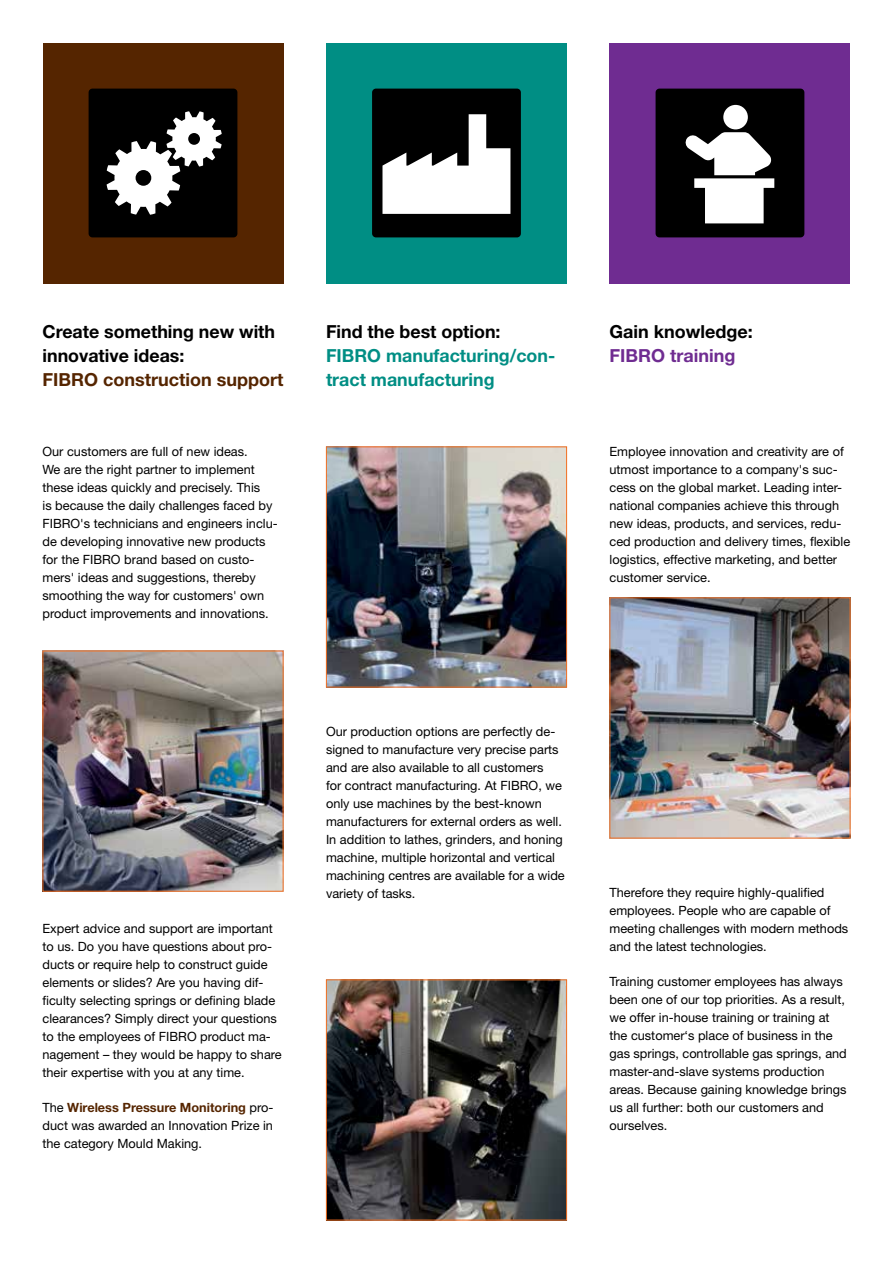
<style>
.page{position:relative;width:893px;height:1263px;background:#fff}
.page>*{position:absolute;margin:0;border:0;box-sizing:border-box;transform-origin:0 0}
.t1{font:700 18px/24px "Helvetica Neue LT Pro";color:#000}
.t2{font:700 18px/24px "Helvetica Neue LT Pro";color:#008e84}
.t3{font:700 18px "Helvetica Neue LT Pro";color:#552500}
.t4{font:700 18px "Helvetica Neue LT Pro";color:#6f2c91}
.t5{font:12.75px/18px "Helvetica Neue LT Pro";color:#000}
.s1{font-weight:700;color:#552500}
</style>
<div class="page">
<img style="left:45px;top:653px;width:236px;height:236px">
<img style="left:328px;top:981px;width:237px;height:237px">
<div style="left:326px;top:979px;width:241px;height:241px;border:1px solid #f36f21"></div>
<img style="left:328px;top:448px;width:237px;height:237px">
<div style="left:326px;top:446px;width:241px;height:241px;border:1px solid #f36f21"></div>
<img style="left:611px;top:599px;width:237px;height:237px">
<div style="left:609px;top:597px;width:241px;height:241px;border:1px solid #f36f21"></div>
<div style="left:326px;top:43px;width:241px;height:240px;background:#008e84"></div>
<div style="left:609px;top:43px;width:241px;height:240px;background:#6f2c91"></div>
<div style="left:372px;top:89px;width:149px;height:148px;background:#000;border-radius:4px"></div>
<svg style="left:382px;top:114px;width:128px;height:100px"></svg>
<div style="left:656px;top:89px;width:148px;height:148px;background:#000;border-radius:4px"></div>
<div style="left:723px;top:105px;width:25px;height:24px;background:#fff;border-radius:50%"></div>
<svg style="left:685px;top:132px;width:89px;height:91px"></svg>
<div style="left:43px;top:43px;width:240px;height:240px;background:#552500"></div>
<div style="left:89px;top:89px;width:148px;height:148px;background:#000;border-radius:4px"></div>
<svg style="left:107px;top:111px;width:115px;height:104px"></svg>
<h1 class="t1" style="left:43px;top:319px;width:234px">Create something new with innovative ideas:</h1>
<h1 class="t3" style="left:43px;top:368px;width:242px">FIBRO construction support</h1>
<p class="t5" style="left:43px;top:442px;width:237px">Our customers are full of new ideas.<br>We are the right partner to implement these ideas quickly and precisely. This<br>is because the daily challenges faced by FIBRO's technicians and engineers inclu&shy;de developing innovative new products for the FIBRO brand based on custo&shy;mers' ideas and suggestions, thereby smoothing the way for customers' own product improvements and innovations.</p>
<p class="t5" style="left:43px;top:919px;width:241px">Expert advice and support are important to us. Do you have questions about pro&shy;ducts or require help to construct guide elements or slides? Are you having dif&shy;ficulty selecting springs or defining blade clearances? Simply direct your questions to the employees of FIBRO product ma&shy;nagement – they would be happy to share their expertise with you at any time.</p>
<p class="t5" style="left:43px;top:1098px;width:232px;text-align:justify">The <span class="s1">Wireless Pressure Monitoring</span> pro&shy;duct was awarded an Innovation Prize in the category Mould Making.</p>
<h1 class="t1" style="left:326px;top:319px;width:176px">Find the best option:</h1>
<h1 class="t2" style="left:326px;top:343px;width:231px">FIBRO manufacturing/con&shy;tract manufacturing</h1>
<p class="t5" style="left:326px;top:722px;width:240px">Our production options are perfectly de&shy;signed to manufacture very precise parts and are also available to all customers<br>for contract manufacturing. At FIBRO, we only use machines by the best-known manufacturers for external orders as well.<br>In addition to lathes, grinders, and honing machine, multiple horizontal and vertical machining centres are available for a wide variety of tasks.</p>
<h1 class="t1" style="left:609px;top:319px;width:145px">Gain knowledge:</h1>
<h1 class="t4" style="left:609px;top:344px;width:127px">FIBRO training</h1>
<p class="t5" style="left:609px;top:442px;width:242px">Employee innovation and creativity are of utmost importance to a company's suc&shy;cess on the global market. Leading inter&shy;national companies achieve this through new ideas, products, and services, redu&shy;ced production and delivery times, flexible logistics, effective marketing, and better customer service.</p>
<p class="t5" style="left:609px;top:883px;width:240px">Therefore they require highly-qualified employees. People who are capable of meeting challenges with modern methods and the latest technologies.</p>
<p class="t5" style="left:609px;top:972px;width:239px">Training customer employees has always been one of our top priorities. As a result, we offer in-house training or training at the customer‘s place of business in the gas springs, controllable gas springs, and master-and-slave systems production areas. Because gaining knowledge brings us all further: both our customers and ourselves.</p>
</div>
